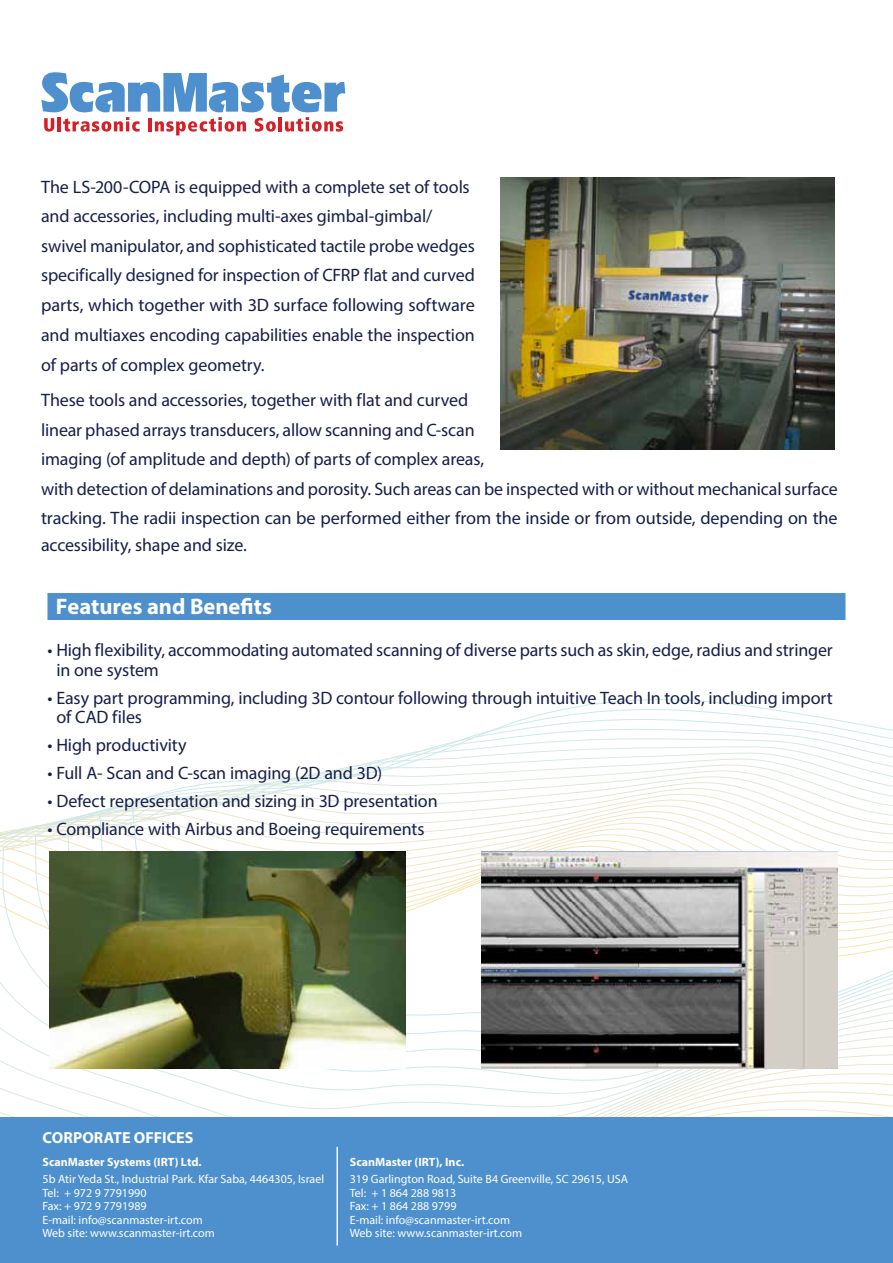
<style>
.page{position:relative;width:893px;height:1263px;background:#fff}
.page>*{position:absolute;margin:0;border:0;box-sizing:border-box;transform-origin:0 0}
.t1{font:700 22.5px "Myriad Pro";color:#fff}
.t2{font:18px/29.7px "Myriad Pro";letter-spacing:-.01em;color:#161f4a}
.t3{font:700 16.05px "Myriad Pro";color:#fff}
.t4{font:12px/13.5px "Myriad Pro";color:#fff}
.t5{font:700 12px "Myriad Pro";color:#fff}
</style>
<div class="page">
<svg style="left:0;top:826px;width:893px;height:287px"></svg>
<svg style="left:33px;top:819px;width:860px;height:281px"></svg>
<svg style="left:67px;top:811px;width:826px;height:277px"></svg>
<svg style="left:99px;top:802px;width:794px;height:273px"></svg>
<svg style="left:131px;top:699px;width:762px;height:364px"></svg>
<div style="left:0;top:1117px;width:893px;height:146px;background:#4d90cd"></div>
<svg style="left:41px;top:72px;width:304px;height:63px"></svg>
<hr style="left:336px;top:1147px;width:2px;height:98px;background:#fff">
<div style="left:47px;top:593px;width:798px;height:27px;background:#4d90cd"></div>
<img style="left:49px;top:852px;width:357px;height:216px">
<img style="left:481px;top:852px;width:357px;height:216px">
<img style="left:500px;top:177px;width:334px;height:272px">
<p class="t2" style="left:41px;top:172px;width:435px">The LS-200-COPA is equipped with a complete set of tools and accessories, including multi-axes gimbal-gimbal/ swivel manipulator, and sophisticated tactile probe wedges specifically designed for inspection of CFRP flat and curved parts, which together with 3D surface following software and multiaxes encoding capabilities enable the inspection of parts of complex geometry.</p>
<p class="t2" style="left:41px;top:385px;width:798px">These tools and accessories, together with flat and curved<br>linear phased arrays transducers, allow scanning and C-scan<br>imaging (of amplitude and depth) of parts of complex areas,<br>with detection of delaminations and porosity. Such areas can be inspected with or without mechanical surface tracking. The radii inspection can be performed either from the inside or from outside, depending on the</p>
<p class="t2" style="left:41px;top:530px;width:207px">accessibility, shape and size.</p>
<p class="t1" style="left:56px;top:591px;width:217px">Features and Benefits</p>
<p class="t2" style="left:56px;top:640px;width:778px;line-height:19.5px;text-indent:-9px">• High flexibility, accommodating automated scanning of diverse parts such as skin, edge, radius and stringer in one system</p>
<p class="t2" style="left:56px;top:688px;width:778px;line-height:19.5px;text-indent:-9px">• Easy part programming, including 3D contour following through intuitive Teach In tools, including import of CAD files</p>
<p class="t2" style="left:47px;top:730px;width:141px">• High productivity</p>
<p class="t2" style="left:47px;top:758px;width:336px">• Full A- Scan and C-scan imaging (2D and 3D)</p>
<p class="t2" style="left:47px;top:786px;width:392px">• Defect representation and sizing in 3D presentation</p>
<p class="t2" style="left:47px;top:814px;width:379px">• Compliance with Airbus and Boeing requirements</p>
<p class="t3" style="left:43px;top:1127px;width:152px">CORPORATE OFFICES</p>
<p class="t5" style="left:43px;top:1154px;width:161px">ScanMaster Systems (IRT) Ltd.</p>
<p class="t4" style="left:43px;top:1172px;width:283px">5b Atir Yeda St., Industrial Park. Kfar Saba, 4464305, Israel Tel: + 972 9 7791990<br>Fax: + 972 9 7791989<br>E-mail: info@scanmaster-irt.com<br>Web site: www.scanmaster-irt.com</p>
<p class="t5" style="left:350px;top:1154px;width:116px">ScanMaster (IRT), Inc.</p>
<p class="t4" style="left:350px;top:1172px;width:280px">319 Garlington Road, Suite B4 Greenville, SC 29615, USA<br>Tel: + 1 864 288 9813<br>Fax: + 1 864 288 9799<br>E-mail: info@scanmaster-irt.com<br>Web site: www.scanmaster-irt.com</p>
</div>
